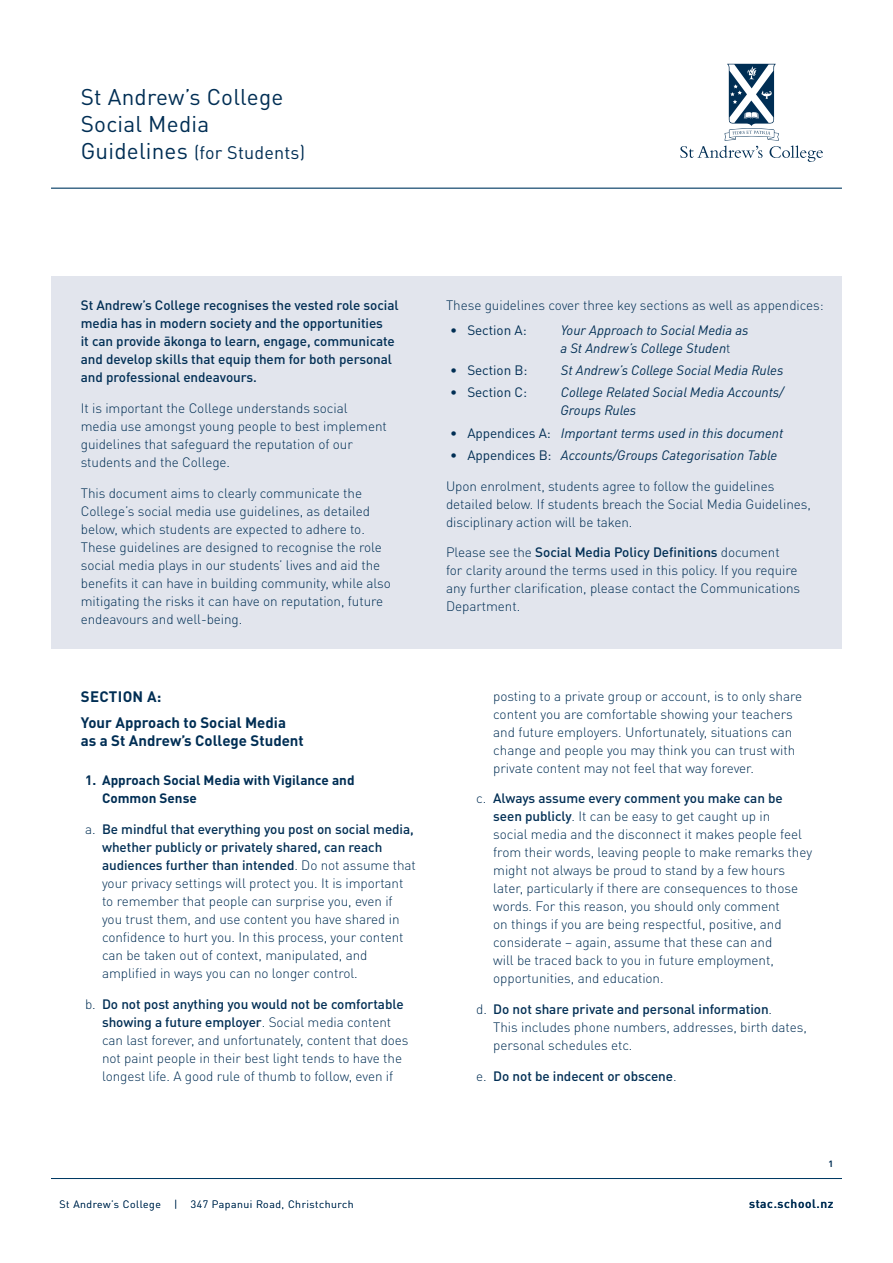
<style>
.page{position:relative;width:893px;height:1263px;background:#fff}
.page>*{position:absolute;margin:0;border:0;box-sizing:border-box;transform-origin:0 0}
.t1{font:22.5px/27px "DIN Pro";letter-spacing:.01em;color:#002e54}
.t2{font:18px "DIN Pro";letter-spacing:.01em;color:#002e54}
.t3{font:700 15px/26.5px "DIN Pro";color:#002e54}
.t4{font:300 13.5px/18px "DIN Pro";letter-spacing:-.005em;color:#002e54}
.t5{font:500 13.5px/18px "DIN Pro";letter-spacing:-.005em;color:#002e54}
.t6{font:italic 13.5px/18px "DIN Pro";color:#002e54}
.t7{font:700 13.5px/18px "DIN Pro";color:#002e54}
.t8{font:13.5px "DIN Pro";letter-spacing:-.005em;color:#002e54}
.t9{font:500 12px "DIN Pro";letter-spacing:.05em;color:#002e54}
.t10{font:300 10.5px "DIN Pro";letter-spacing:.05em;color:#002e54}
.t11{font:700 9px "DIN Pro";color:#002e54}
.s1{font-size:22.5px}
.s2{font-weight:500}
.s3{font-weight:300;font-style:normal}
.s4{font-style:normal}
.s5{font-weight:300}
</style>
<div class="page">
<div style="left:51px;top:276px;width:791px;height:372px;background:#e2e5ed"></div>
<svg style="left:680px;top:64px;width:143px;height:98px"></svg>
<hr style="left:51px;top:188px;width:791px;height:1px;background:#003a63">
<hr style="left:51px;top:1178px;width:791px;height:1px;background:#003a63">
<h1 class="t1" style="left:81px;top:81px;width:204px">St Andrew’s College<br>Social Media</h1>
<h2 class="t2" style="left:81px;top:139px;width:226px"><span class="s1">Guidelines</span> (for Students)</h2>
<p class="t5" style="left:81px;top:295px;width:319px">St Andrew’s College recognises the vested role social media has in modern society and the opportunities<br>it can provide ākonga to learn, engage, communicate and develop skills that equip them for both personal and professional endeavours.</p>
<p class="t4" style="left:81px;top:398px;width:308px">It is important the College understands social media use amongst young people to best implement guidelines that safeguard the reputation of our students and the College.</p>
<p class="t4" style="left:81px;top:483px;width:312px">This document aims to clearly communicate the College’s social media use guidelines, as detailed below, which students are expected to adhere to.<br>These guidelines are designed to recognise the role social media plays in our students’ lives and aid the benefits it can have in building community, while also mitigating the risks it can have on reputation, future endeavours and well-being.</p>
<p class="t3" style="left:81px;top:681px;width:207px">SECTION A:<br>Your Approach to Social Media</p>
<p class="t3" style="left:81px;top:726px;width:225px">as a St Andrew’s College Student</p>
<p class="t7" style="left:102px;top:770px;width:254px;text-indent:-17px">1. Approach Social Media with Vigilance and<br>Common Sense</p>
<p class="t4" style="left:102px;top:819px;width:315px;text-indent:-17px">a. <span class="s2">Be mindful that everything you post on social media, whether publicly or privately shared, can reach audiences further than intended</span>. Do not assume that your privacy settings will protect you. It is important to remember that people can surprise you, even if you trust them, and use content you have shared in confidence to hurt you. In this process, your content can be taken out of context, manipulated, and amplified in ways you can no longer control.</p>
<p class="t4" style="left:102px;top:994px;width:308px;text-indent:-17px">b. <span class="s2">Do not post anything you would not be comfortable showing a future employer</span>. Social media content can last forever, and unfortunately, content that does not paint people in their best light tends to have the longest life. A good rule of thumb to follow, even if</p>
<p class="t4" style="left:446px;top:295px;width:379px">These guidelines cover three key sections as well as appendices:</p>
<p class="t8" style="left:450px;top:319px;width:78px">• Section A:</p>
<p class="t6" style="left:560px;top:320px;width:190px">Your Approach to Social Media as a St Andrew’s College Studen<span class="s3">t</span></p>
<p class="t8" style="left:450px;top:359px;width:79px">• Section B:</p>
<p class="t6" style="left:561px;top:360px;width:224px">St Andrew’s College Social Media Rules</p>
<p class="t8" style="left:450px;top:382px;width:78px">• Section C:</p>
<p class="t6" style="left:560px;top:382px;width:225px">College Related Social Media Accounts/<br>Groups Rules</p>
<p class="t6" style="left:450px;top:422px;width:334px"><span class="s4">• Appendices A:</span> Important terms used in this document</p>
<p class="t6" style="left:450px;top:445px;width:328px"><span class="s4">• Appendices B:</span> Accounts/Groups Categorisation Table</p>
<p class="t4" style="left:446px;top:475px;width:366px">Upon enrolment, students agree to follow the guidelines detailed below. If students breach the Social Media Guidelines, disciplinary action will be taken.</p>
<p class="t4" style="left:446px;top:542px;width:356px">Please see the <span class="s2">Social Media Policy Definitions</span> document<br>for clarity around the terms used in this policy. If you require any further clarification, please contact the Communications Department.</p>
<p class="t4" style="left:493px;top:685px;width:310px">posting to a private group or account, is to only share content you are comfortable showing your teachers and future employers. Unfortunately, situations can change and people you may think you can trust with private content may not feel that way forever.</p>
<p class="t4" style="left:493px;top:788px;width:320px;text-indent:-17px">c. <span class="s2">Always assume every comment you make can be seen publicly</span>. It can be easy to get caught up in<br>social media and the disconnect it makes people feel from their words, leaving people to make remarks they might not always be proud to stand by a few hours later, particularly if there are consequences to those words. For this reason, you should only comment<br>on things if you are being respectful, positive, and considerate – again, assume that these can and<br>will be traced back to you in future employment, opportunities, and education.</p>
<p class="t4" style="left:493px;top:999px;width:315px;text-indent:-17px">d. <span class="s2">Do not share private and personal information</span>.<br>This includes phone numbers, addresses, birth dates, personal schedules etc.</p>
<p class="t5" style="left:476px;top:1065px;width:202px"><span class="s5">e.</span> Do not be indecent or obscene<span class="s5">.</span></p>
<p class="t11" style="left:828px;top:1156px;width:6px">1</p>
<p class="t10" style="left:60px;top:1196px;width:103px">St Andrew’s College</p>
<p class="t10" style="left:174px;top:1196px;width:5px">|</p>
<p class="t10" style="left:191px;top:1196px;width:164px">347 Papanui Road, Christchurch</p>
<p class="t9" style="left:749px;top:1194px;width:86px">stac.school.nz</p>
</div>
